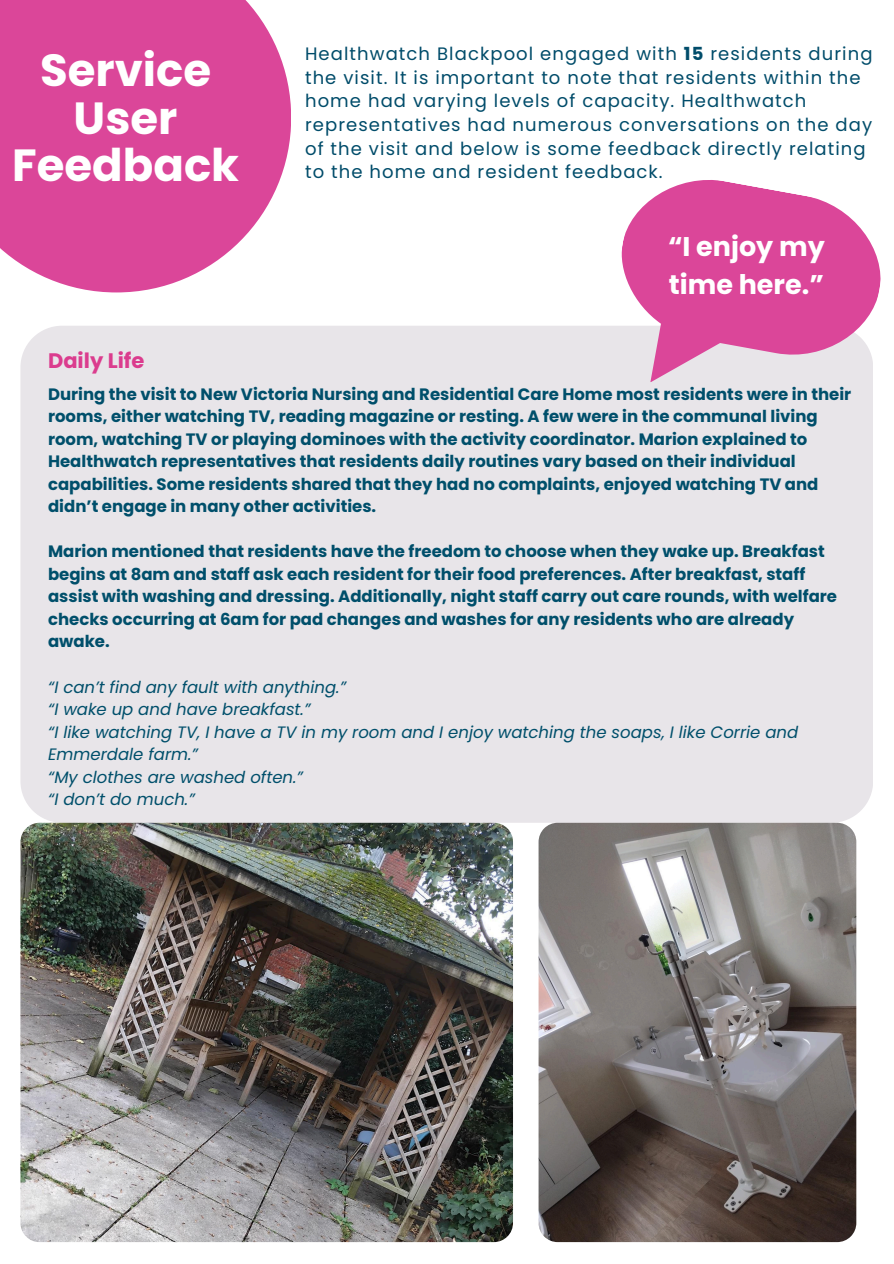
<style>
.page{position:relative;width:894px;height:1264px;background:#fff}
.page>*{position:absolute;margin:0;border:0;box-sizing:border-box;transform-origin:0 0}
.t1{font:700 45px/47.2px "Poppins";color:#fff;text-align:center}
.t2{font:700 27px/37.2px "Poppins";color:#fff}
.t3{font:700 21px "Poppins";color:#db3c8e}
.t4{font:18px/23.7px "Poppins";letter-spacing:.06em;color:#004c6a}
.t5{font:700 16.5px/22.5px "Poppins";color:#004f6b}
.t6{font:italic 16.5px/22.5px "Poppins";color:#004f6b}
.s1{font-weight:700}
</style>
<div class="page">
<svg style="left:0;top:0;width:291px;height:292px;background:#de5aa4"></svg>
<div style="left:20px;top:326px;width:852px;height:496px;background:#e8e5e9"></div>
<svg style="left:617px;top:180px;width:264px;height:182px;fill:#db4699"></svg>
<img style="left:20px;top:822px;width:493px;height:419px;border-radius:19px">
<img style="left:538px;top:822px;width:318px;height:419px">
<p class="t1" style="left:12px;top:47px;width:228px">Service<br>User<br>Feedback</p>
<p class="t3" style="left:48px;top:346px;width:98px">Daily Life</p>
<p class="t4" style="left:305px;top:42px;width:569px">Healthwatch Blackpool engaged with <span class="s1">15</span> residents during the visit. It is important to note that residents within the home had varying levels of capacity. Healthwatch representatives had numerous conversations on the day of the visit and below is some feedback directly relating to the home and resident feedback.</p>
<p class="t2" style="left:667px;top:228px;width:158px">“I enjoy my time here.”</p>
<p class="t5" style="left:48px;top:383px;width:804px">During the visit to New Victoria Nursing and Residential Care Home most residents were in their rooms, either watching TV, reading magazine or resting. A few were in the communal living room, watching TV or playing dominoes with the activity coordinator. Marion explained to Healthwatch representatives that residents daily routines vary based on their individual capabilities. Some residents shared that they had no complaints, enjoyed watching TV and didn’t engage in many other activities.</p>
<h2 class="t5" style="left:48px;top:540px;width:790px">Marion mentioned that residents have the freedom to choose when they wake up. Breakfast begins at 8am and staff ask each resident for their food preferences. After breakfast, staff assist with washing and dressing. Additionally, night staff carry out care rounds, with welfare checks occurring at 6am for pad changes and washes for any residents who are already awake.</h2>
<h3 class="t6" style="left:48px;top:675px;width:299px">“I can’t find any fault with anything.”</h3>
<h4 class="t6" style="left:48px;top:698px;width:264px">“I wake up and have breakfast.”</h4>
<h4 class="t6" style="left:48px;top:720px;width:751px">“I like watching TV, I have a TV in my room and I enjoy watching the soaps, I like Corrie and<br>Emmerdale farm.”</h4>
<p class="t6" style="left:48px;top:765px;width:256px">“My clothes are washed often.”</p>
<p class="t6" style="left:48px;top:788px;width:148px">“I don’t do much.”</p>
</div>
